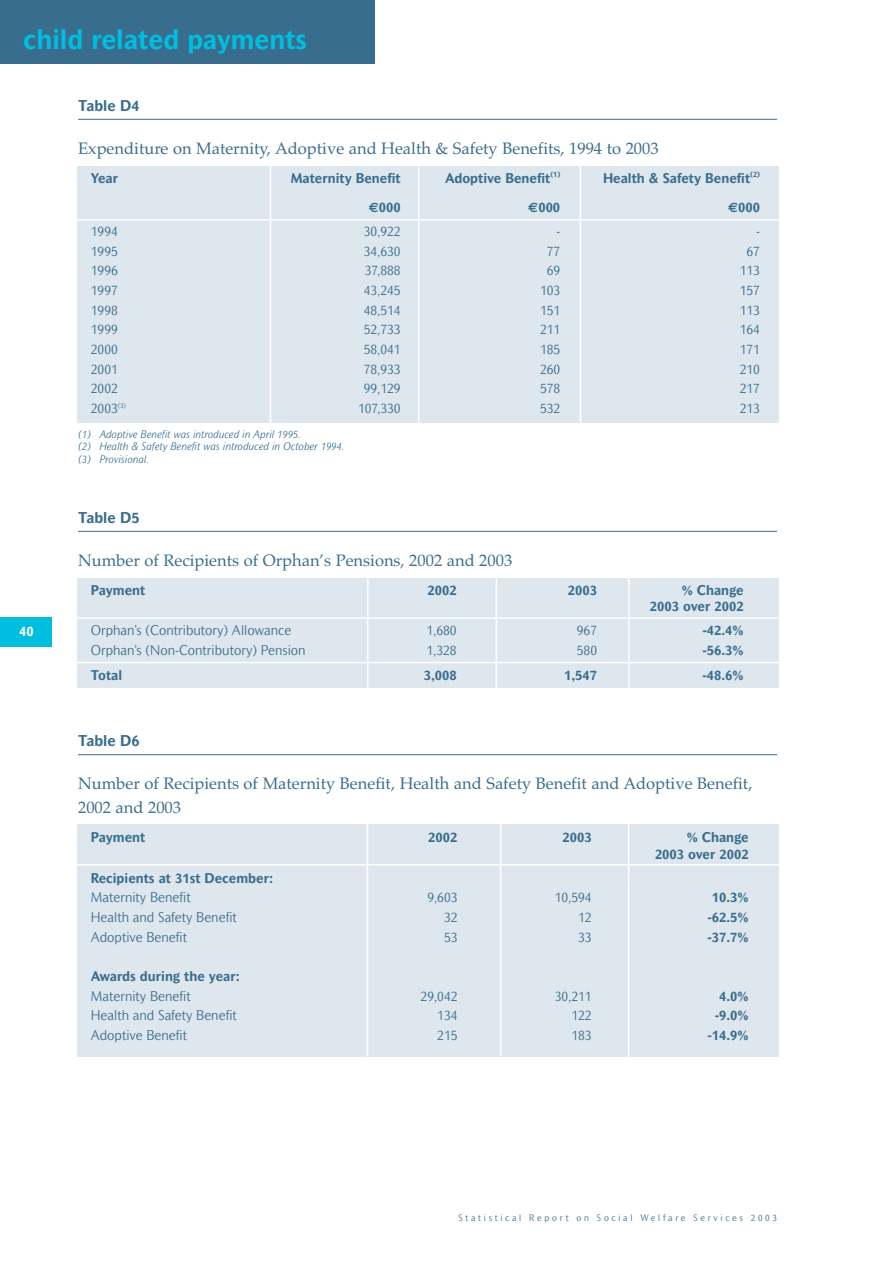
<style>
.page{position:relative;width:893px;height:1262px;background:#fff}
.page>*{position:absolute;margin:0;border:0;box-sizing:border-box;transform-origin:0 0}
.t1{font:700 27px "Mahsuri Sans";color:#00bee0}
.t2{font:16.5px/24px "Palatino";color:#396d8e}
.t3{font:700 15px "Mahsuri Sans";color:#396d8e}
.t4{font:300 13.5px "Mahsuri Sans";color:#396d8e}
.t5{font:700 13.5px/16.5px "Mahsuri Sans";color:#396d8e;text-align:right}
.t6{font:700 13.5px "Mahsuri Sans";color:#fff}
.t7{font:italic 300 10.5px/12.6px "Mahsuri Sans";color:#396d8e}
.t8{font:300 9px "Mahsuri Sans";letter-spacing:.3em;color:#396d8e}
.s1{font-family:"Euro Sans"}
</style>
<div class="page">
<div style="left:77px;top:825px;width:701px;height:232px;background:#dfe7ee"></div>
<div style="left:77px;top:579px;width:701px;height:109px;background:#dfe7ee"></div>
<div style="left:77px;top:166px;width:701px;height:257px;background:#dfe7ee"></div>
<div style="left:0;top:0;width:374px;height:64px;background:#396d8e"></div>
<div style="left:0;top:617px;width:51px;height:30px;background:#00bee0"></div>
<hr style="left:78px;top:119px;width:699px;height:1px;background:#396d8e">
<hr style="left:78px;top:531px;width:699px;height:1px;background:#396d8e">
<hr style="left:78px;top:754px;width:699px;height:1px;background:#396d8e">
<hr style="left:77px;top:219px;width:701px;height:1px;background:#fff">
<hr style="left:270px;top:164px;width:1px;height:260px;background:#fff">
<hr style="left:418px;top:166px;width:1px;height:261px;background:#fff">
<hr style="left:579px;top:163px;width:2px;height:260px;background:#fff">
<hr style="left:77px;top:617px;width:701px;height:2px;background:#fff">
<hr style="left:77px;top:662px;width:701px;height:1px;background:#fff">
<hr style="left:628px;top:578px;width:1px;height:110px;background:#fff">
<hr style="left:495px;top:578px;width:2px;height:110px;background:#fff">
<hr style="left:367px;top:579px;width:1px;height:110px;background:#fff">
<hr style="left:77px;top:864px;width:701px;height:1px;background:#fff">
<hr style="left:628px;top:824px;width:1px;height:233px;background:#fff">
<hr style="left:500px;top:823px;width:1px;height:233px;background:#fff">
<hr style="left:367px;top:823px;width:1px;height:233px;background:#fff">
<h1 class="t1" style="left:23px;top:30px;width:285px">child related payments</h1>
<p class="t6" style="left:19px;top:626px;width:16px">40</p>
<p class="t3" style="left:78px;top:100px;width:63px">Table D4</p>
<p class="t2" style="left:78px;top:138px;width:582px">Expenditure on Maternity, Adoptive and Health &amp; Safety Benefits, 1994 to 2003</p>
<p class="t5" style="left:91px;top:171px;width:29px">Year</p>
<p class="t5" style="left:291px;top:171px;width:111px">Maternity Benefit</p>
<p class="t5" style="left:445px;top:171px;width:117px">Adoptive Benefit<sup>(1)</sup></p>
<p class="t5" style="left:603px;top:171px;width:158px">Health &amp; Safety Benefit<sup>(2)</sup></p>
<p class="t5" style="left:368px;top:201px;width:34px"><span class="s1">€</span>000</p>
<p class="t5" style="left:528px;top:201px;width:34px"><span class="s1">€</span>000</p>
<p class="t5" style="left:728px;top:201px;width:34px"><span class="s1">€</span>000</p>
<p class="t4" style="left:91px;top:225px;width:28px">1994</p>
<p class="t4" style="left:364px;top:225px;width:38px">30,922</p>
<p class="t4" style="left:556px;top:225px;width:5px">-</p>
<p class="t4" style="left:756px;top:225px;width:5px">-</p>
<p class="t4" style="left:91px;top:244px;width:28px">1995</p>
<p class="t4" style="left:364px;top:244px;width:38px">34,630</p>
<p class="t4" style="left:546px;top:244px;width:15px">77</p>
<p class="t4" style="left:746px;top:244px;width:15px">67</p>
<p class="t4" style="left:91px;top:264px;width:28px">1996</p>
<p class="t4" style="left:365px;top:264px;width:37px">37,888</p>
<p class="t4" style="left:546px;top:264px;width:15px">69</p>
<p class="t4" style="left:739px;top:264px;width:22px">113</p>
<p class="t4" style="left:91px;top:284px;width:28px">1997</p>
<p class="t4" style="left:364px;top:284px;width:38px">43,245</p>
<p class="t4" style="left:540px;top:284px;width:22px">103</p>
<p class="t4" style="left:739px;top:284px;width:22px">157</p>
<p class="t4" style="left:91px;top:303px;width:28px">1998</p>
<p class="t4" style="left:364px;top:303px;width:38px">48,514</p>
<p class="t4" style="left:540px;top:303px;width:22px">151</p>
<p class="t4" style="left:739px;top:303px;width:22px">113</p>
<p class="t4" style="left:91px;top:323px;width:28px">1999</p>
<p class="t4" style="left:364px;top:323px;width:38px">52,733</p>
<p class="t4" style="left:540px;top:323px;width:22px">211</p>
<p class="t4" style="left:739px;top:323px;width:22px">164</p>
<p class="t4" style="left:91px;top:343px;width:28px">2000</p>
<p class="t4" style="left:364px;top:343px;width:38px">58,041</p>
<p class="t4" style="left:540px;top:343px;width:22px">185</p>
<p class="t4" style="left:739px;top:343px;width:22px">171</p>
<p class="t4" style="left:91px;top:362px;width:28px">2001</p>
<p class="t4" style="left:364px;top:362px;width:38px">78,933</p>
<p class="t4" style="left:540px;top:362px;width:22px">260</p>
<p class="t4" style="left:739px;top:362px;width:22px">210</p>
<p class="t4" style="left:91px;top:382px;width:28px">2002</p>
<p class="t4" style="left:364px;top:382px;width:38px">99,129</p>
<p class="t4" style="left:540px;top:382px;width:22px">578</p>
<p class="t4" style="left:739px;top:382px;width:22px">217</p>
<p class="t4" style="left:91px;top:401px;width:37px">2003<sup>(3)</sup></p>
<p class="t4" style="left:358px;top:401px;width:44px">107,330</p>
<p class="t4" style="left:540px;top:401px;width:22px">532</p>
<p class="t4" style="left:739px;top:401px;width:22px">213</p>
<p class="t7" style="left:78px;top:428px;width:268px">(1) Adoptive Benefit was introduced in April 1995.<br>(2) Health &amp; Safety Benefit was introduced in October 1994. (3) Provisional.</p>
<p class="t3" style="left:78px;top:512px;width:63px">Table D5</p>
<p class="t2" style="left:78px;top:550px;width:436px">Number of Recipients of Orphan’s Pensions, 2002 and 2003</p>
<p class="t5" style="left:91px;top:583px;width:56px">Payment</p>
<p class="t5" style="left:427px;top:583px;width:31px">2002</p>
<p class="t5" style="left:568px;top:583px;width:31px">2003</p>
<p class="t5" style="left:650px;top:583px;width:95px">% Change<br>2003 over 2002</p>
<p class="t4" style="left:91px;top:624px;width:202px">Orphan’s (Contributory) Allowance</p>
<p class="t4" style="left:426px;top:624px;width:32px">1,680</p>
<p class="t4" style="left:577px;top:624px;width:22px">967</p>
<p class="t5" style="left:702px;top:624px;width:43px">-42.4%</p>
<p class="t4" style="left:91px;top:644px;width:216px">Orphan’s (Non-Contributory) Pension</p>
<p class="t4" style="left:426px;top:644px;width:32px">1,328</p>
<p class="t4" style="left:577px;top:644px;width:22px">580</p>
<p class="t5" style="left:702px;top:643px;width:43px">-56.3%</p>
<p class="t5" style="left:91px;top:668px;width:33px">Total</p>
<p class="t5" style="left:423px;top:668px;width:34px">3,008</p>
<p class="t5" style="left:564px;top:668px;width:34px">1,547</p>
<p class="t5" style="left:702px;top:668px;width:43px">-48.6%</p>
<p class="t3" style="left:78px;top:735px;width:63px">Table D6</p>
<p class="t2" style="left:78px;top:773px;width:676px">Number of Recipients of Maternity Benefit, Health and Safety Benefit and Adoptive Benefit,<br>2002 and 2003</p>
<p class="t5" style="left:91px;top:831px;width:56px">Payment</p>
<p class="t5" style="left:428px;top:831px;width:31px">2002</p>
<p class="t5" style="left:562px;top:831px;width:31px">2003</p>
<p class="t5" style="left:655px;top:831px;width:95px">% Change<br>2003 over 2002</p>
<p class="t5" style="left:91px;top:871px;width:184px">Recipients at 31st December:</p>
<p class="t4" style="left:91px;top:891px;width:101px">Maternity Benefit</p>
<p class="t4" style="left:427px;top:891px;width:32px">9,603</p>
<p class="t4" style="left:554px;top:891px;width:38px">10,594</p>
<p class="t5" style="left:711px;top:891px;width:38px">10.3%</p>
<p class="t4" style="left:91px;top:910px;width:147px">Health and Safety Benefit</p>
<p class="t4" style="left:444px;top:910px;width:15px">32</p>
<p class="t4" style="left:578px;top:910px;width:15px">12</p>
<p class="t5" style="left:707px;top:910px;width:43px">-62.5%</p>
<p class="t4" style="left:91px;top:930px;width:98px">Adoptive Benefit</p>
<p class="t4" style="left:444px;top:930px;width:15px">53</p>
<p class="t4" style="left:578px;top:930px;width:15px">33</p>
<p class="t5" style="left:707px;top:930px;width:43px">-37.7%</p>
<p class="t5" style="left:91px;top:969px;width:150px">Awards during the year:</p>
<p class="t4" style="left:91px;top:989px;width:101px">Maternity Benefit</p>
<p class="t4" style="left:420px;top:989px;width:38px">29,042</p>
<p class="t4" style="left:554px;top:989px;width:38px">30,211</p>
<p class="t5" style="left:719px;top:989px;width:31px">4.0%</p>
<p class="t4" style="left:91px;top:1009px;width:147px">Health and Safety Benefit</p>
<p class="t4" style="left:437px;top:1009px;width:22px">134</p>
<p class="t4" style="left:571px;top:1009px;width:22px">122</p>
<p class="t5" style="left:714px;top:1008px;width:35px">-9.0%</p>
<p class="t4" style="left:91px;top:1028px;width:98px">Adoptive Benefit</p>
<p class="t4" style="left:437px;top:1028px;width:22px">215</p>
<p class="t4" style="left:571px;top:1028px;width:22px">183</p>
<p class="t5" style="left:707px;top:1028px;width:43px">-14.9%</p>
<p class="t8" style="left:458px;top:1213px;width:320px">Statistical Report on Social Welfare Services 2003</p>
</div>
